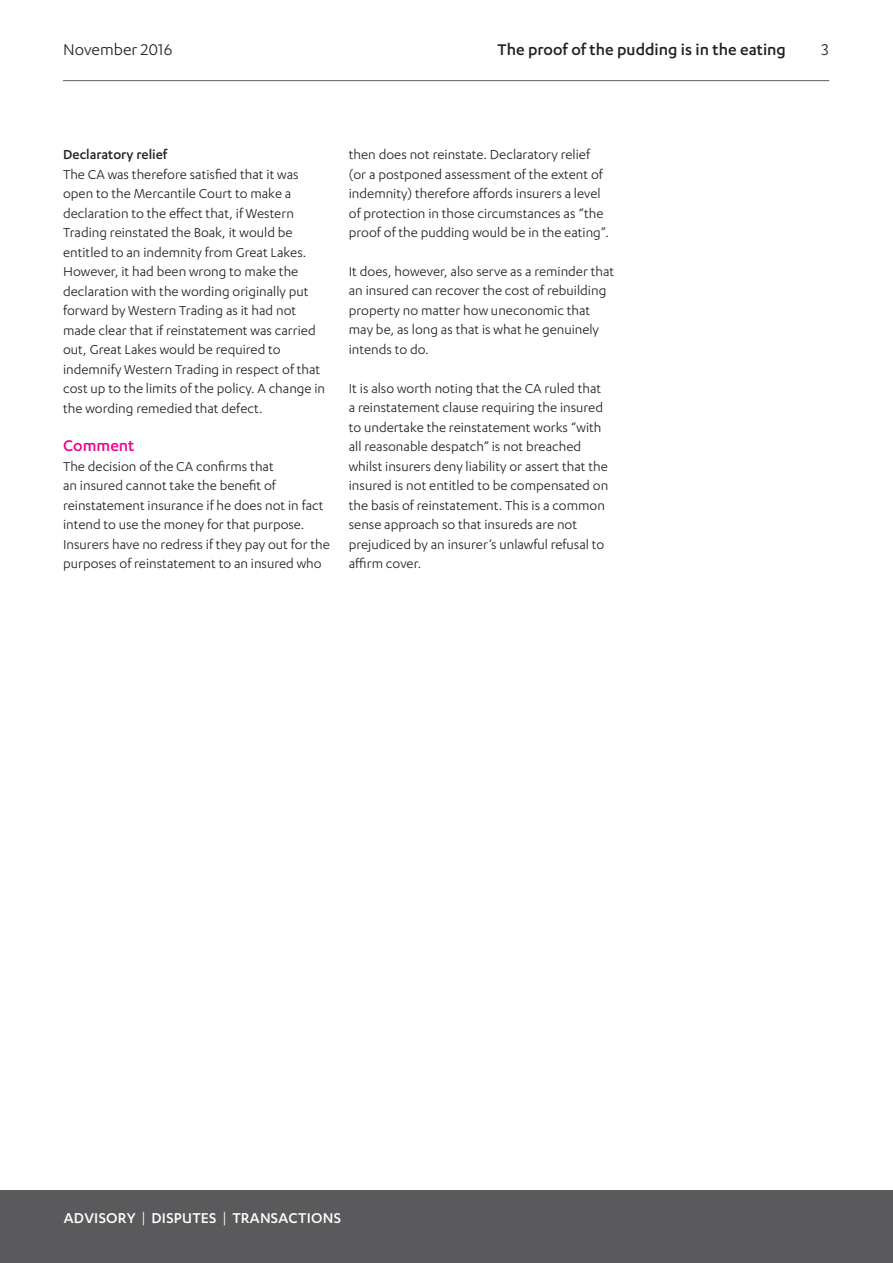
<style>
.page{position:relative;width:893px;height:1263px;background:#fff}
.page>*{position:absolute;margin:0;border:0;box-sizing:border-box;transform-origin:0 0}
.Page_header{font:500 18px "Karbon";color:#231f20}
.Page_header-2{font:18px "Karbon";color:#231f20}
.Heading_2__pink{font:500 18px "Karbon";color:#ed028c}
.t1{font:500 16.5px "Karbon";letter-spacing:.015em;color:#fff}
.Body{font:15px/19.5px "Karbon";color:#231f20}
.Heading_3{font:500 15px "Karbon";color:#231f20}
.s1{font-weight:400}
</style>
<div class="page">
<hr style="left:63px;top:80px;width:766px;height:1px;background:#5a5a5d">
<div style="left:0;top:1191px;width:893px;height:72px;background:#5a5a5d"></div>
<p class="Page_header-2" style="left:63px;top:39px;width:111px">November 2016</p>
<p class="Page_header" style="left:498px;top:39px;width:290px">The proof of the pudding is in the eating</p>
<p class="Page_header-2" style="left:821px;top:39px;width:9px">3</p>
<p class="Heading_3" style="left:63px;top:146px;width:106px">Declaratory relief</p>
<p class="Body" style="left:63px;top:164px;width:264px">The CA was therefore satisfied that it was open to the Mercantile Court to make a declaration to the effect that, if Western Trading reinstated the Boak, it would be entitled to an indemnity from Great Lakes.<br>However, it had been wrong to make the declaration with the wording originally put forward by Western Trading as it had not made clear that if reinstatement was carried out, Great Lakes would be required to indemnify Western Trading in respect of that cost up to the limits of the policy. A change in the wording remedied that defect.</p>
<p class="Heading_2__pink" style="left:63px;top:436px;width:73px">Comment</p>
<p class="Body" style="left:63px;top:456px;width:268px">The decision of the CA confirms that<br>an insured cannot take the benefit of reinstatement insurance if he does not in fact intend to use the money for that purpose.<br>Insurers have no redress if they pay out for the purposes of reinstatement to an insured who</p>
<p class="Body" style="left:349px;top:144px;width:262px">then does not reinstate. Declaratory relief (or a postponed assessment of the extent of indemnity) therefore affords insurers a level of protection in those circumstances as “the proof of the pudding would be in the eating”.</p>
<p class="Body" style="left:349px;top:261px;width:267px">It does, however, also serve as a reminder that an insured can recover the cost of rebuilding property no matter how uneconomic that may be, as long as that is what he genuinely intends to do.</p>
<p class="Body" style="left:349px;top:378px;width:261px">It is also worth noting that the CA ruled that a reinstatement clause requiring the insured to undertake the reinstatement works “with all reasonable despatch” is not breached whilst insurers deny liability or assert that the insured is not entitled to be compensated on the basis of reinstatement. This is a common sense approach so that insureds are not prejudiced by an insurer’s unlawful refusal to affirm cover.</p>
<p class="t1" style="left:64px;top:1208px;width:279px">ADVISORY <span class="s1">|</span> DISPUTES <span class="s1">|</span> TRANSACTIONS</p>
</div>
